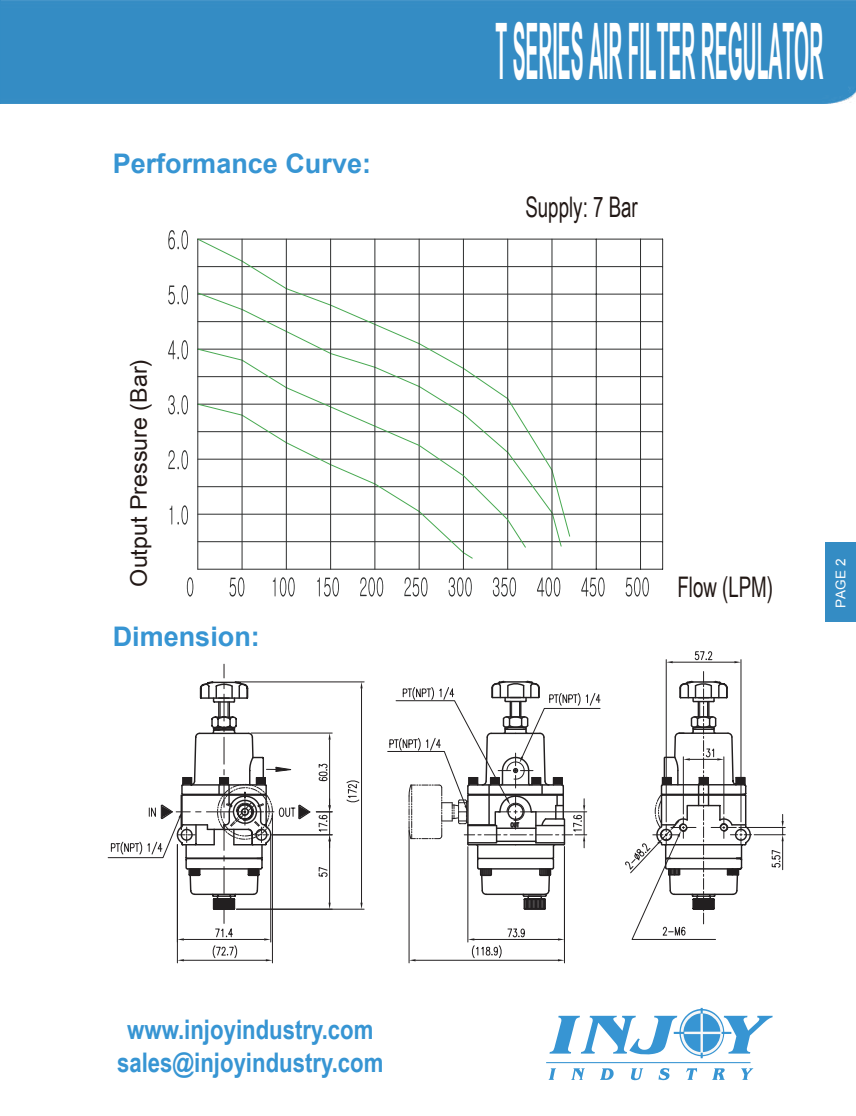
<style>
.page{position:relative;width:856px;height:1116px;background:#fff}
.page>*{position:absolute;margin:0;border:0;box-sizing:border-box;transform-origin:0 0}
.t1{font:700 78px "Arial Narrow";color:#fff;scale:.3 1}
.t2{font:28.35px "Arial Narrow";color:#221815;scale:.8 1}
.t3{font:700 27px/32.4px "Arial Narrow";color:#3795d3;text-align:center}
.t4{font:700 27px "Arial";color:#3795d3}
.t5{font:22.8px "Arial Narrow";color:#221815;scale:1.24 1}
.t6{font:13.5px "Arial";color:#fff}
</style>
<div class="page">
<div style="left:0;top:0;width:855px;height:104px;background:#348cc4"></div>
<hr style="left:198px;top:569px;width:464px;height:1px;background:#2d2e2e">
<hr style="left:198px;top:486px;width:464px;height:1px;background:#2d2e2e">
<hr style="left:198px;top:459px;width:464px;height:1px;background:#2d2e2e">
<hr style="left:198px;top:431px;width:464px;height:1px;background:#2d2e2e">
<hr style="left:198px;top:404px;width:464px;height:1px;background:#2d2e2e">
<hr style="left:198px;top:376px;width:464px;height:1px;background:#2d2e2e">
<hr style="left:198px;top:349px;width:464px;height:1px;background:#2d2e2e">
<hr style="left:198px;top:321px;width:464px;height:1px;background:#2d2e2e">
<hr style="left:198px;top:294px;width:464px;height:1px;background:#2d2e2e">
<hr style="left:198px;top:266px;width:464px;height:1px;background:#2d2e2e">
<hr style="left:198px;top:239px;width:464px;height:1px;background:#2d2e2e">
<hr style="left:198px;top:514px;width:464px;height:1px;background:#2d2e2e">
<hr style="left:198px;top:541px;width:464px;height:1px;background:#2d2e2e">
<hr style="left:595px;top:239px;width:1px;height:330px;background:#2d2e2e">
<hr style="left:639px;top:239px;width:1px;height:330px;background:#2d2e2e">
<hr style="left:662px;top:239px;width:1px;height:330px;background:#2d2e2e">
<svg style="left:625px;top:577px;width:23px;height:20px"></svg>
<svg style="left:197px;top:238px;width:373px;height:321px"></svg>
<hr style="left:197px;top:239px;width:1px;height:330px;background:#2d2e2e">
<svg style="left:169px;top:505px;width:19px;height:20px"></svg>
<svg style="left:187px;top:577px;width:6px;height:20px"></svg>
<svg style="left:168px;top:450px;width:20px;height:19px"></svg>
<svg style="left:168px;top:395px;width:20px;height:19px"></svg>
<svg style="left:168px;top:340px;width:20px;height:19px"></svg>
<svg style="left:168px;top:285px;width:20px;height:19px"></svg>
<svg style="left:168px;top:230px;width:20px;height:19px"></svg>
<hr style="left:330px;top:239px;width:1px;height:330px;background:#2d2e2e">
<hr style="left:374px;top:239px;width:1px;height:330px;background:#2d2e2e">
<hr style="left:418px;top:239px;width:1px;height:330px;background:#2d2e2e">
<hr style="left:463px;top:239px;width:1px;height:330px;background:#2d2e2e">
<hr style="left:507px;top:239px;width:1px;height:330px;background:#2d2e2e">
<hr style="left:551px;top:239px;width:1px;height:330px;background:#2d2e2e">
<svg style="left:373px;top:425px;width:153px;height:124px"></svg>
<hr style="left:241px;top:239px;width:1px;height:330px;background:#2d2e2e">
<hr style="left:286px;top:239px;width:1px;height:330px;background:#2d2e2e">
<svg style="left:317px;top:577px;width:22px;height:20px"></svg>
<svg style="left:360px;top:577px;width:23px;height:20px"></svg>
<svg style="left:229px;top:577px;width:15px;height:20px"></svg>
<svg style="left:272px;top:577px;width:22px;height:20px"></svg>
<svg style="left:492px;top:577px;width:24px;height:20px"></svg>
<svg style="left:537px;top:577px;width:23px;height:20px"></svg>
<svg style="left:404px;top:577px;width:23px;height:20px"></svg>
<svg style="left:448px;top:577px;width:23px;height:20px"></svg>
<svg style="left:581px;top:577px;width:23px;height:20px"></svg>
<hr style="left:474px;top:939px;width:83px;height:1px;background:#221f20">
<hr style="left:467px;top:847px;width:1px;height:95px;background:#221f20">
<svg style="left:557px;top:938px;width:7px;height:2px"></svg>
<hr style="left:415px;top:960px;width:142px;height:1px;background:#221f20">
<hr style="left:564px;top:847px;width:1px;height:116px;background:#221f20">
<hr style="left:408px;top:830px;width:1px;height:133px;background:#221f20">
<svg style="left:507px;top:928px;width:18px;height:10px"></svg>
<svg style="left:557px;top:959px;width:7px;height:2px"></svg>
<svg style="left:467px;top:938px;width:34px;height:21px"></svg>
<hr style="left:740px;top:660px;width:1px;height:162px;background:#221f20">
<hr style="left:665px;top:660px;width:1px;height:162px;background:#221f20">
<hr style="left:672px;top:662px;width:62px;height:1px;background:#221f20">
<svg style="left:734px;top:661px;width:6px;height:2px"></svg>
<svg style="left:666px;top:661px;width:6px;height:2px"></svg>
<svg style="left:694px;top:651px;width:18px;height:10px"></svg>
<hr style="left:738px;top:827px;width:46px;height:1px;background:#221f20">
<hr style="left:753px;top:834px;width:31px;height:1px;background:#221f20">
<svg style="left:771px;top:814px;width:12px;height:56px"></svg>
<svg style="left:625px;top:672px;width:126px;height:268px"></svg>
<svg style="left:387px;top:680px;width:213px;height:231px"></svg>
<svg style="left:107px;top:681px;width:255px;height:283px"></svg>
<div style="left:825px;top:542px;width:30px;height:80px;background:#348cc4"></div>
<svg style="left:546px;top:1008px;width:226px;height:72px"></svg>
<p class="t4" style="left:113px;top:146px;width:260px">Performance Curve:</p>
<p class="t5" style="left:122px;top:587px;width:185px;rotate:-90deg">Output Pressure (Bar)</p>
<p class="t4" style="left:113px;top:618px;width:149px">Dimension:</p>
<h1 class="t1" style="left:495px;top:-7px;width:1093px">T SERIES AIR FILTER REGULATOR</h1>
<p class="t2" style="left:525px;top:186px;width:142px">Supply: 7 Bar</p>
<p class="t2" style="left:677px;top:566px;width:121px">Flow (LPM)</p>
<p class="t6" style="left:831px;top:608px;width:50px;rotate:-90deg">PAGE 2</p>
<p class="t3" style="left:117px;top:1012px;width:268px">www.injoyindustry.com sales@injoyindustry.com</p>
</div>
